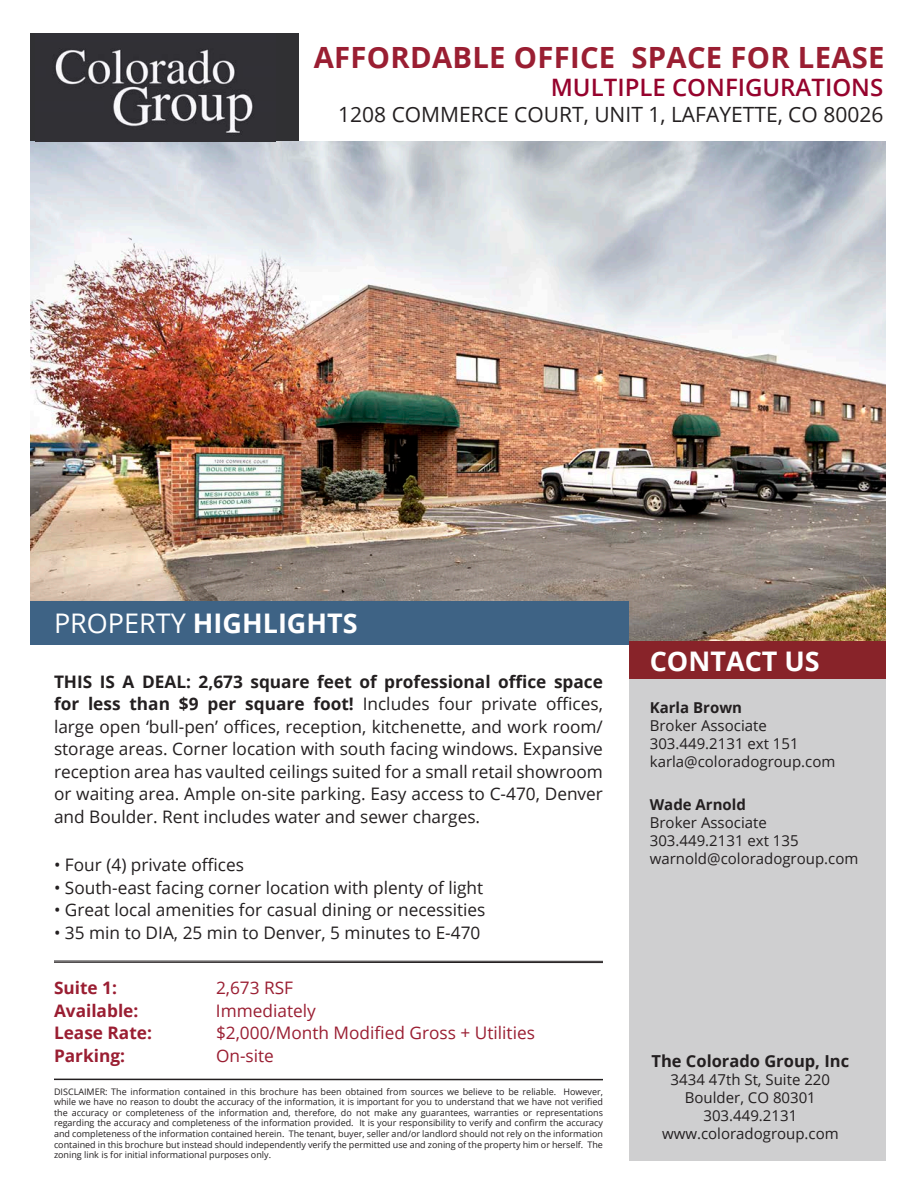
<style>
.page{position:relative;width:918px;height:1188px;background:#fff}
.page>*{position:absolute;margin:0;border:0;box-sizing:border-box;transform-origin:0 0}
.Paragraph_Style_1{font:700 29.25px "Open Sans";letter-spacing:.01em;color:#9a1e32}
.t1{font:700 27px "Open Sans";color:#fff}
.t2{font:600 24px "Open Sans";color:#96032d}
.t3{font:21px "Open Sans";color:#231f20}
.t4{font:17.25px/22.5px "Open Sans";color:#231f20;text-align:justify}
.t5{font:17.25px "Open Sans";color:#9a1e32}
.t6{font:700 17.25px "Open Sans";color:#9a1e32}
.t7{font:700 16.5px "Open Sans";color:#231f20}
.t8{font:15px "Open Sans";color:#231f20}
.t9{font:700 15px "Open Sans";color:#231f20}
.t10{font:9px/10.5px "Open Sans";color:#231f20;text-align:justify}
.s1{font-weight:400}
.s2{font-weight:700}
</style>
<div class="page">
<img style="left:30px;top:141px;width:856px;height:500px">
<div style="left:30px;top:33px;width:269px;height:108px;background:#303033"></div>
<img style="left:55px;top:49px;width:198px;height:85px">
<div style="left:30px;top:602px;width:599px;height:43px;background:#3e6385"></div>
<div style="left:629px;top:645px;width:257px;height:516px;background:#cfcfd0"></div>
<div style="left:629px;top:641px;width:257px;height:38px;background:#882329"></div>
<hr style="left:54px;top:1079px;width:549px;height:1px;background:#231f20">
<hr style="left:54px;top:961px;width:549px;height:1px;background:#231f20">
<hr style="left:54px;top:962px;width:549px;height:1px;background:#231f20">
<p class="Paragraph_Style_1" style="left:314px;top:36px;width:572px">AFFORDABLE OFFICE SPACE FOR LEASE</p>
<p class="t2" style="left:551px;top:70px;width:334px">MULTIPLE CONFIGURATIONS</p>
<p class="t3" style="left:338px;top:100px;width:547px">1208 COMMERCE COURT, UNIT 1, LAFAYETTE, CO 80026</p>
<p class="t1" style="left:54px;top:604px;width:305px"><span class="s1">PROPERTY</span> HIGHLIGHTS</p>
<p class="t4" style="left:54px;top:670px;width:551px"><span class="s2">THIS IS A DEAL: 2,673 square feet of professional office space for less than $9 per square foot!</span> Includes four private offices, large open ‘bull-pen’ offices, reception, kitchenette, and work room/ storage areas. Corner location with south facing windows. Expansive reception area has vaulted ceilings suited for a small retail showroom or waiting area. Ample on-site parking. Easy access to C-470, Denver and Boulder. Rent includes water and sewer charges.</p>
<p class="t4" style="left:54px;top:853px;width:192px">• Four (4) private offices</p>
<p class="t4" style="left:54px;top:876px;width:431px">• South-east facing corner location with plenty of light</p>
<p class="t4" style="left:54px;top:898px;width:433px">• Great local amenities for casual dining or necessities</p>
<p class="t4" style="left:54px;top:921px;width:428px">• 35 min to DIA, 25 min to Denver, 5 minutes to E-470</p>
<p class="t1" style="left:650px;top:642px;width:172px">CONTACT US</p>
<p class="t9" style="left:650px;top:697px;width:94px">Karla Brown</p>
<p class="t8" style="left:650px;top:716px;width:119px">Broker Associate</p>
<p class="t8" style="left:650px;top:734px;width:150px">303.449.2131 ext 151</p>
<p class="t8" style="left:650px;top:752px;width:187px">karla@coloradogroup.com</p>
<p class="t9" style="left:650px;top:794px;width:98px">Wade Arnold</p>
<p class="t8" style="left:650px;top:812px;width:119px">Broker Associate</p>
<p class="t8" style="left:650px;top:830px;width:150px">303.449.2131 ext 135</p>
<p class="t8" style="left:650px;top:848px;width:210px">warnold@coloradogroup.com</p>
<p class="t6" style="left:54px;top:976px;width:65px">Suite 1:</p>
<p class="t5" style="left:216px;top:976px;width:79px">2,673 RSF</p>
<p class="t6" style="left:54px;top:998px;width:86px">Available:</p>
<p class="t5" style="left:216px;top:999px;width:101px">Immediately</p>
<p class="t6" style="left:54px;top:1021px;width:100px">Lease Rate:</p>
<p class="t5" style="left:216px;top:1021px;width:320px">$2,000/Month Modified Gross + Utilities</p>
<p class="t6" style="left:54px;top:1043px;width:73px">Parking:</p>
<p class="t5" style="left:216px;top:1044px;width:59px">On-site</p>
<p class="t7" style="left:652px;top:1049px;width:199px">The Colorado Group, Inc</p>
<p class="t8" style="left:671px;top:1069px;width:161px">3434 47th St, Suite 220</p>
<p class="t8" style="left:685px;top:1087px;width:133px">Boulder, CO 80301</p>
<p class="t8" style="left:703px;top:1105px;width:95px">303.449.2131</p>
<p class="t8" style="left:662px;top:1123px;width:178px">www.coloradogroup.com</p>
<p class="t10" style="left:54px;top:1086px;width:551px">DISCLAIMER: The information contained in this brochure has been obtained from sources we believe to be reliable. However, while we have no reason to doubt the accuracy of the information, it is important for you to understand that we have not verified the accuracy or completeness of the information and, therefore, do not make any guarantees, warranties or representations regarding the accuracy and completeness of the information provided. It is your responsibility to verify and confirm the accuracy and completeness of the information contained herein. The tenant, buyer, seller and/or landlord should not rely on the information contained in this brochure but instead should independently verify the permitted use and zoning of the property him or herself. The zoning link is for initial informational purposes only.</p>
</div>
